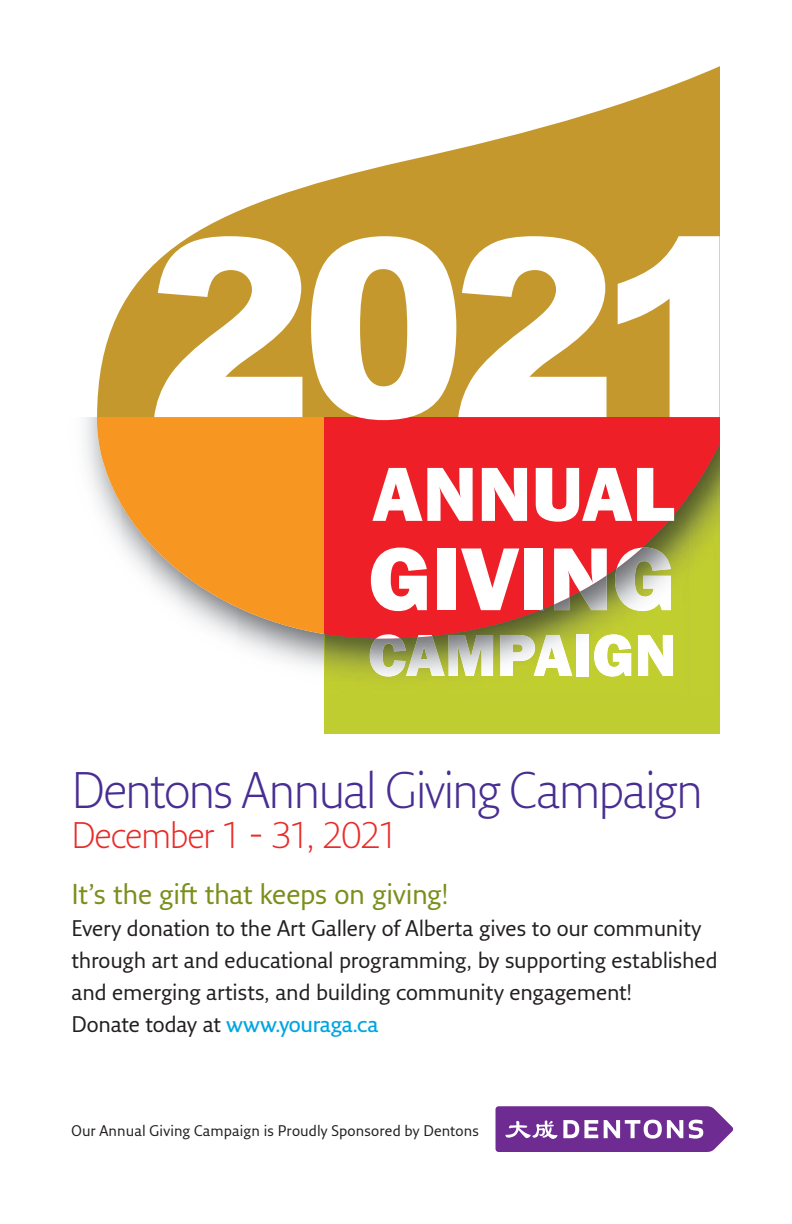
<style>
.page{position:relative;width:792px;height:1224px;background:#fff}
.page>*{position:absolute;margin:0;border:0;box-sizing:border-box;transform-origin:0 0}
.t1{font:300 50px "Fresco Sans Pro";letter-spacing:-.03em;color:#482e92}
.t2{font:300 36px "Fresco Sans Pro";letter-spacing:-.035em;color:#e82b28}
.t3{font:28px "Fresco Sans Pro";letter-spacing:-.015em;color:#7a8f1c}
.t4{font:22px/32px "Fresco Sans Pro";letter-spacing:-.01em;color:#231f20}
.t5{font:15px "Fresco Sans Pro";letter-spacing:.01em;color:#231f20}
.s1{font-weight:600;color:#00a5e3}
</style>
<div class="page">
<svg style="left:97px;top:66px;width:623px;height:351px"></svg>
<svg style="left:97px;top:417px;width:227px;height:222px;fill:#f79721"></svg>
<div style="left:324px;top:417px;width:396px;height:317px;background:#c0cd30"></div>
<img style="left:324px;top:639px;width:308px;height:38px">
<img style="left:576px;top:639px;width:13px;height:37px">
<svg style="left:324px;top:417px;width:396px;height:222px;background:#dc4029"></svg>
<svg style="left:372px;top:468px;width:101px;height:53px;background:#f8adb0"></svg>
<svg style="left:482px;top:468px;width:45px;height:53px;background:#fbcecf"></svg>
<svg style="left:536px;top:468px;width:138px;height:54px;background:#f79fa2"></svg>
<svg style="left:371px;top:548px;width:56px;height:63px;background:#f9bdbf"></svg>
<div style="left:437px;top:548px;width:19px;height:62px;background:#fff"></div>
<svg style="left:461px;top:548px;width:58px;height:62px;background:#f7979b"></svg>
<div style="left:524px;top:548px;width:19px;height:62px;background:#fff"></div>
<svg style="left:554px;top:548px;width:53px;height:62px;background:#d8bcb8"></svg>
<svg style="left:615px;top:548px;width:56px;height:63px;background:#c3bda3"></svg>
<svg style="left:370px;top:634px;width:123px;height:43px;background:#b6b392"></svg>
<svg style="left:500px;top:635px;width:72px;height:41px"></svg>
<hr style="left:576px;top:635px;width:13px;height:4px;background:#f8f8f9">
<svg style="left:594px;top:634px;width:37px;height:43px"></svg>
<svg style="left:638px;top:635px;width:35px;height:41px"></svg>
<svg style="left:154px;top:236px;width:148px;height:181px"></svg>
<svg style="left:311px;top:236px;width:296px;height:184px"></svg>
<svg style="left:618px;top:236px;width:102px;height:181px"></svg>
<svg style="left:496px;top:1106px;width:237px;height:46px;background:#8953a5"></svg>
<h1 class="t1" style="left:72px;top:770px;width:633px">Dentons Annual Giving Campaign</h1>
<h2 class="t2" style="left:72px;top:821px;width:329px">December 1 - 31, 2021</h2>
<p class="t3" style="left:72px;top:881px;width:379px">It’s the gift that keeps on giving!</p>
<p class="t4" style="left:72px;top:913px;width:648px">Every donation to the Art Gallery of Alberta gives to our community through art and educational programming, by supporting established and emerging artists, and building community engagement!<br>Donate today at <span class="s1">www.youraga.ca</span></p>
<p class="t5" style="left:72px;top:1124px;width:409px">Our Annual Giving Campaign is Proudly Sponsored by Dentons</p>
</div>
